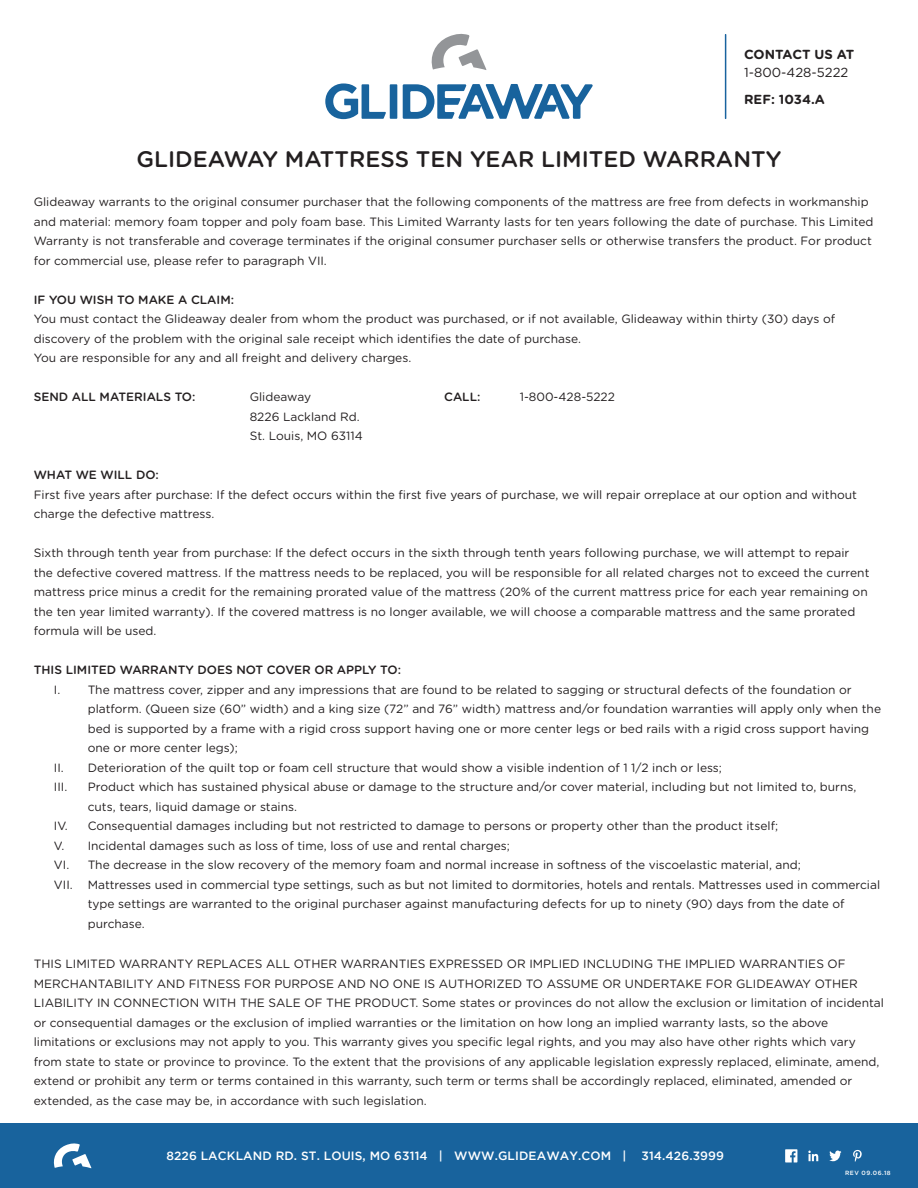
<style>
.page{position:relative;width:918px;height:1188px;background:#fff}
.page>*{position:absolute;margin:0;border:0;box-sizing:border-box;transform-origin:0 0}
.t1{font:500 22.5px "Gotham Rounded";color:#231f20}
.t2{font:700 13.2px "Gotham Rounded";color:#231f20}
.t3{font:13.2px "Gotham Rounded";color:#231f20}
.t4{font:12px/19.5px "Gotham Rounded";color:#231f20}
.t5{font:500 12px "Gotham Rounded";color:#231f20}
.t6{font:500 12px "Gotham";letter-spacing:.01em;color:#fff}
.t7{font:500 6px "Gotham";letter-spacing:.075em;color:#fff}
</style>
<div class="page">
<hr style="left:725px;top:35px;width:1px;height:83px;background:#19639e">
<div style="left:0;top:1124px;width:918px;height:64px;background:#18639d"></div>
<svg style="left:53px;top:1143px;width:38px;height:25px"></svg>
<svg style="left:853px;top:1150px;width:9px;height:12px"></svg>
<svg style="left:785px;top:1149px;width:12px;height:13px"></svg>
<svg style="left:808px;top:1151px;width:10px;height:10px"></svg>
<svg style="left:829px;top:1151px;width:13px;height:10px"></svg>
<svg style="left:325px;top:83px;width:268px;height:36px"></svg>
<svg style="left:431px;top:33px;width:55px;height:37px"></svg>
<p class="t2" style="left:744px;top:49px;width:112px">CONTACT US AT</p>
<p class="t3" style="left:744px;top:67px;width:106px">1-800-428-5222</p>
<p class="t2" style="left:744px;top:94px;width:82px">REF: 1034.A</p>
<h1 class="t1" style="left:137px;top:148px;width:646px">GLIDEAWAY MATTRESS TEN YEAR LIMITED WARRANTY</h1>
<p class="t4" style="left:34px;top:193px;width:841px">Glideaway warrants to the original consumer purchaser that the following components of the mattress are free from defects in workmanship and material: memory foam topper and poly foam base. This Limited Warranty lasts for ten years following the date of purchase. This Limited Warranty is not transferable and coverage terminates if the original consumer purchaser sells or otherwise transfers the product. For product for commercial use, please refer to paragraph VII.</p>
<p class="t5" style="left:34px;top:294px;width:202px">IF YOU WISH TO MAKE A CLAIM:</p>
<p class="t4" style="left:34px;top:310px;width:803px">You must contact the Glideaway dealer from whom the product was purchased, or if not available, Glideaway within thirty (30) days of discovery of the problem with the original sale receipt which identifies the date of purchase.<br>You are responsible for any and all freight and delivery charges.</p>
<p class="t5" style="left:34px;top:392px;width:163px">SEND ALL MATERIALS TO:</p>
<p class="t4" style="left:250px;top:388px;width:63px">Glideaway</p>
<p class="t5" style="left:444px;top:392px;width:38px">CALL:</p>
<p class="t4" style="left:520px;top:388px;width:97px">1-800-428-5222</p>
<p class="t4" style="left:250px;top:407px;width:114px">8226 Lackland Rd.<br>St. Louis, MO 63114</p>
<p class="t5" style="left:34px;top:470px;width:127px">WHAT WE WILL DO:</p>
<p class="t4" style="left:34px;top:485px;width:825px">First five years after purchase: If the defect occurs within the first five years of purchase, we will repair orreplace at our option and without charge the defective mattress.</p>
<p class="t4" style="left:34px;top:544px;width:837px">Sixth through tenth year from purchase: If the defect occurs in the sixth through tenth years following purchase, we will attempt to repair the defective covered mattress. If the mattress needs to be replaced, you will be responsible for all related charges not to exceed the current mattress price minus a credit for the remaining prorated value of the mattress (20% of the current mattress price for each year remaining on the ten year limited warranty). If the covered mattress is no longer available, we will choose a comparable mattress and the same prorated formula will be used.</p>
<p class="t5" style="left:34px;top:665px;width:369px">THIS LIMITED WARRANTY DOES NOT COVER OR APPLY TO:</p>
<p class="t4" style="left:54px;top:680px;width:799px">I. The mattress cover, zipper and any impressions that are found to be related to sagging or structural defects of the foundation or</p>
<p class="t4" style="left:88px;top:700px;width:795px">platform. (Queen size (60” width) and a king size (72” and 76” width) mattress and/or foundation warranties will apply only when the</p>
<p class="t4" style="left:88px;top:719px;width:783px">bed is supported by a frame with a rigid cross support having one or more center legs or bed rails with a rigid cross support having</p>
<p class="t4" style="left:88px;top:739px;width:152px">one or more center legs);</p>
<p class="t4" style="left:54px;top:758px;width:670px">II. Deterioration of the quilt top or foam cell structure that would show a visible indention of 1 1/2 inch or less;</p>
<p class="t4" style="left:54px;top:778px;width:15px">III.</p>
<p class="t4" style="left:88px;top:778px;width:770px">Product which has sustained physical abuse or damage to the structure and/or cover material, including but not limited to, burns,</p>
<p class="t4" style="left:88px;top:797px;width:211px">cuts, tears, liquid damage or stains.</p>
<p class="t4" style="left:54px;top:817px;width:726px">IV. Consequential damages including but not restricted to damage to persons or property other than the product itself;</p>
<p class="t4" style="left:54px;top:836px;width:457px">V. Incidental damages such as loss of time, loss of use and rental charges;</p>
<p class="t4" style="left:54px;top:856px;width:748px">VI. The decrease in the slow recovery of the memory foam and normal increase in softness of the viscoelastic material, and;</p>
<p class="t4" style="left:54px;top:875px;width:828px">VII. Mattresses used in commercial type settings, such as but not limited to dormitories, hotels and rentals. Mattresses used in commercial</p>
<p class="t4" style="left:88px;top:895px;width:758px">type settings are warranted to the original purchaser against manufacturing defects for up to ninety (90) days from the date of</p>
<p class="t4" style="left:88px;top:914px;width:59px">purchase.</p>
<p class="t4" style="left:34px;top:955px;width:852px">THIS LIMITED WARRANTY REPLACES ALL OTHER WARRANTIES EXPRESSED OR IMPLIED INCLUDING THE IMPLIED WARRANTIES OF MERCHANTABILITY AND FITNESS FOR PURPOSE AND NO ONE IS AUTHORIZED TO ASSUME OR UNDERTAKE FOR GLIDEAWAY OTHER LIABILITY IN CONNECTION WITH THE SALE OF THE PRODUCT. Some states or provinces do not allow the exclusion or limitation of incidental or consequential damages or the exclusion of implied warranties or the limitation on how long an implied warranty lasts, so the above limitations or exclusions may not apply to you. This warranty gives you specific legal rights, and you may also have other rights which vary from state to state or province to province. To the extent that the provisions of any applicable legislation expressly replaced, eliminate, amend, extend or prohibit any term or terms contained in this warranty, such term or terms shall be accordingly replaced, eliminated, amended or extended, as the case may be, in accordance with such legislation.</p>
<p class="t6" style="left:166px;top:1151px;width:559px">8226 LACKLAND RD. ST. LOUIS, MO 63114 | WWW.GLIDEAWAY.COM | 314.426.3999</p>
<p class="t7" style="left:845px;top:1170px;width:47px">REV 09.06.18</p>
</div>
